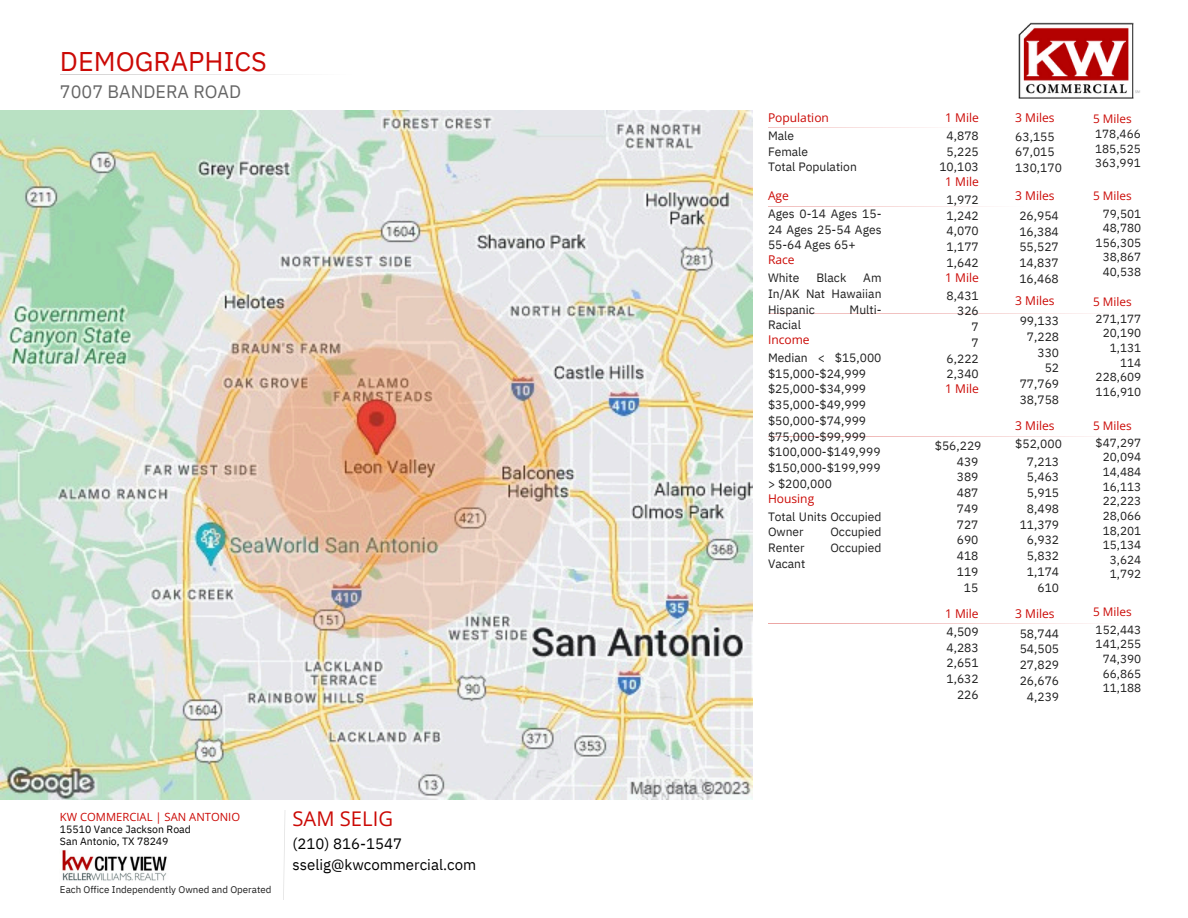
<style>
.page{position:relative;width:1188px;height:918px;background:#fff}
.page>*{position:absolute;margin:0;border:0;box-sizing:border-box;transform-origin:0 0}
.t1{font:27px "IBM Plex Sans";color:#cb0905}
.t2{font:20.25px "Open Sans";color:#cb0905}
.t3{font:18px "IBM Plex Sans";color:#666}
.t4{font:15px/20.2px "IBM Plex Sans";color:#000}
.t5{font:12px/15.8px "IBM Plex Sans";color:#1f1f1f}
.t6{font:12px/18px "Open Sans";color:#cb0905}
.t7{font:11.85px/14.7px "IBM Plex Sans";color:#1f1f1f;text-align:center}
.t8{font:11.85px "Open Sans";color:#cb0905}
.t9{font:11.25px "Open Sans";color:#cb0905}
.t10{font:10.5px/11.2px "IBM Plex Sans";color:#000}
.t11{font:9.75px "IBM Plex Sans";color:#1f1f1f}
.s1{font-family:"IBM Plex Sans";color:#1f1f1f}
.s2{font-family:"Open Sans";color:#cb0905}
</style>
<div class="page">
<img style="left:1019px;top:22px;width:121px;height:77px">
<img style="left:62px;top:850px;width:105px;height:31px">
<svg style="left:283px;top:810px;width:2px;height:90px"></svg>
<img style="left:0;top:110px;width:753px;height:690px">
<hr style="left:768px;top:623px;width:372px;height:1px;background:#cb0905">
<hr style="left:768px;top:436px;width:372px;height:1px;background:#cb0905">
<hr style="left:768px;top:128px;width:372px;height:1px;background:#cb0905">
<hr style="left:768px;top:207px;width:372px;height:1px;background:#cb0905">
<hr style="left:768px;top:313px;width:372px;height:1px;background:#cb0905">
<p class="t1" style="left:60px;top:43px;width:208px">DEMOGRAPHICS</p>
<p class="t3" style="left:60px;top:79px;width:183px">7007 BANDERA ROAD</p>
<p class="t9" style="left:60px;top:809px;width:182px">KW COMMERCIAL | SAN ANTONIO</p>
<p class="t10" style="left:60px;top:824px;width:132px">15510 Vance Jackson Road<br>San Antonio, TX 78249</p>
<h2 class="t11" style="left:60px;top:883px;width:213px">Each Office Independently Owned and Operated</h2>
<p class="t2" style="left:292px;top:804px;width:102px">SAM SELIG</p>
<p class="t4" style="left:292px;top:834px;width:185px">(210) 816-1547 sselig@kwcommercial.com</p>
<h3 class="t6" style="left:768px;top:108px;width:63px">Population<br><span class="s1">Male</span></h3>
<h3 class="t5" style="left:768px;top:143px;width:90px">Female<br>Total Population</h3>
<h3 class="t5" style="left:768px;top:186px;width:115px;line-height:18px"><span class="s2">Age<br></span>Ages 0-14 Ages 15-</h3>
<h3 class="t5" style="left:768px;top:221px;width:115px">24 Ages 25-54 Ages<br>55-64 Ages 65+</h3>
<h3 class="t5" style="left:768px;top:251px;width:33px;line-height:18px"><span class="s2">Race<br></span>White</h3>
<h3 class="t5" style="left:816px;top:270px;width:32px">Black</h3>
<h3 class="t5" style="left:768px;top:270px;width:115px;text-align:justify;text-indent:95px">Am In/AK Nat Hawaiian Hispanic</h3>
<h3 class="t5" style="left:850px;top:301px;width:33px">Multi-</h3>
<h3 class="t5" style="left:768px;top:317px;width:43px;line-height:14.7px">Racial<br><span class="s2">Income</span></h3>
<h3 class="t5" style="left:768px;top:350px;width:115px">Median &lt; $15,000 $15,000-$24,999 $25,000-$34,999 $35,000-$49,999 $50,000-$74,999 $75,000-$99,999 $100,000-$149,999 $150,000-$199,999 &gt; $200,000</h3>
<h3 class="t5" style="left:768px;top:489px;width:115px;line-height:18px"><span class="s2">Housing<br></span>Total Units Occupied</h3>
<h3 class="t5" style="left:768px;top:524px;width:37px">Owner</h3>
<h3 class="t5" style="left:830px;top:524px;width:53px">Occupied</h3>
<h3 class="t5" style="left:768px;top:540px;width:38px">Renter</h3>
<h3 class="t5" style="left:830px;top:540px;width:53px">Occupied</h3>
<h3 class="t5" style="left:768px;top:555px;width:39px">Vacant</h3>
<h3 class="t6" style="left:945px;top:108px;width:35px">1 Mile<br><span class="s1">4,878</span></h3>
<h3 class="t5" style="left:939px;top:143px;width:41px;text-align:right">5,225<br>10,103</h3>
<h3 class="t6" style="left:945px;top:172px;width:35px">1 Mile<br><span class="s1">1,972</span></h3>
<h3 class="t5" style="left:947px;top:207px;width:34px;text-align:justify">1,242<br>4,070<br>1,177<br>1,642</h3>
<h3 class="t6" style="left:945px;top:268px;width:35px">1 Mile<br><span class="s1">8,431</span></h3>
<h3 class="t5" style="left:947px;top:303px;width:34px;text-align:right">326<br>7<br>7<br>6,222<br>2,340</h3>
<h3 class="t6" style="left:945px;top:379px;width:35px">1 Mile</h3>
<h3 class="t5" style="left:935px;top:437px;width:48px">$56,229</h3>
<h3 class="t5" style="left:957px;top:453px;width:23px;text-align:right">439<br>389<br>487<br>749<br>727<br>690<br>418<br>119<br>15</h3>
<h3 class="t6" style="left:945px;top:604px;width:35px">1 Mile<br><span class="s1">4,509</span></h3>
<h3 class="t5" style="left:947px;top:639px;width:34px;text-align:right">4,283<br>2,651<br>1,632<br>226</h3>
<h3 class="t6" style="left:1015px;top:108px;width:41px">3 Miles</h3>
<h3 class="t8" style="left:1093px;top:110px;width:40px">5 Miles</h3>
<h3 class="t5" style="left:1015px;top:128px;width:48px">63,155<br>67,015<br>130,170</h3>
<h3 class="t7" style="left:1095px;top:126px;width:47px;text-align:justify">178,466<br>185,525<br>363,991</h3>
<h3 class="t6" style="left:1015px;top:186px;width:41px">3 Miles</h3>
<h3 class="t8" style="left:1093px;top:188px;width:40px">5 Miles</h3>
<h3 class="t5" style="left:1019px;top:207px;width:41px;text-align:justify">26,954<br>16,384<br>55,527<br>14,837<br>16,468</h3>
<h3 class="t5" style="left:1020px;top:313px;width:41px;text-align:right">99,133<br>7,228<br>330<br>52<br>77,769<br>38,758</h3>
<h3 class="t6" style="left:1015px;top:292px;width:41px">3 Miles</h3>
<h3 class="t5" style="left:1015px;top:416px;width:48px;line-height:18px"><span class="s2">3 Miles </span>$52,000</h3>
<h3 class="t5" style="left:1020px;top:453px;width:41px;text-align:right">7,213<br>5,463<br>5,915<br>8,498<br>11,379<br>6,932<br>5,832<br>1,174<br>610</h3>
<h3 class="t7" style="left:1096px;top:206px;width:47px">79,501<br>48,780<br>156,305<br>38,867<br>40,538</h3>
<h3 class="t7" style="left:1096px;top:311px;width:47px;text-align:right">271,177<br>20,190<br>1,131<br>114<br>228,609<br>116,910</h3>
<h3 class="t7" style="left:1096px;top:435px;width:47px;text-align:right">$47,297<br>20,094<br>14,484<br>16,113<br>22,223<br>28,066<br>18,201<br>15,134<br>3,624<br>1,792</h3>
<h3 class="t8" style="left:1093px;top:293px;width:40px">5 Miles</h3>
<h3 class="t8" style="left:1093px;top:417px;width:40px">5 Miles</h3>
<h3 class="t6" style="left:1015px;top:604px;width:41px">3 Miles</h3>
<h3 class="t8" style="left:1093px;top:604px;width:40px">5 Miles</h3>
<h3 class="t5" style="left:1020px;top:625px;width:41px;text-align:right">58,744<br>54,505<br>27,829<br>26,676<br>4,239</h3>
<h3 class="t7" style="left:1096px;top:622px;width:47px">152,443<br>141,255<br>74,390<br>66,865<br>11,188</h3>
</div>
